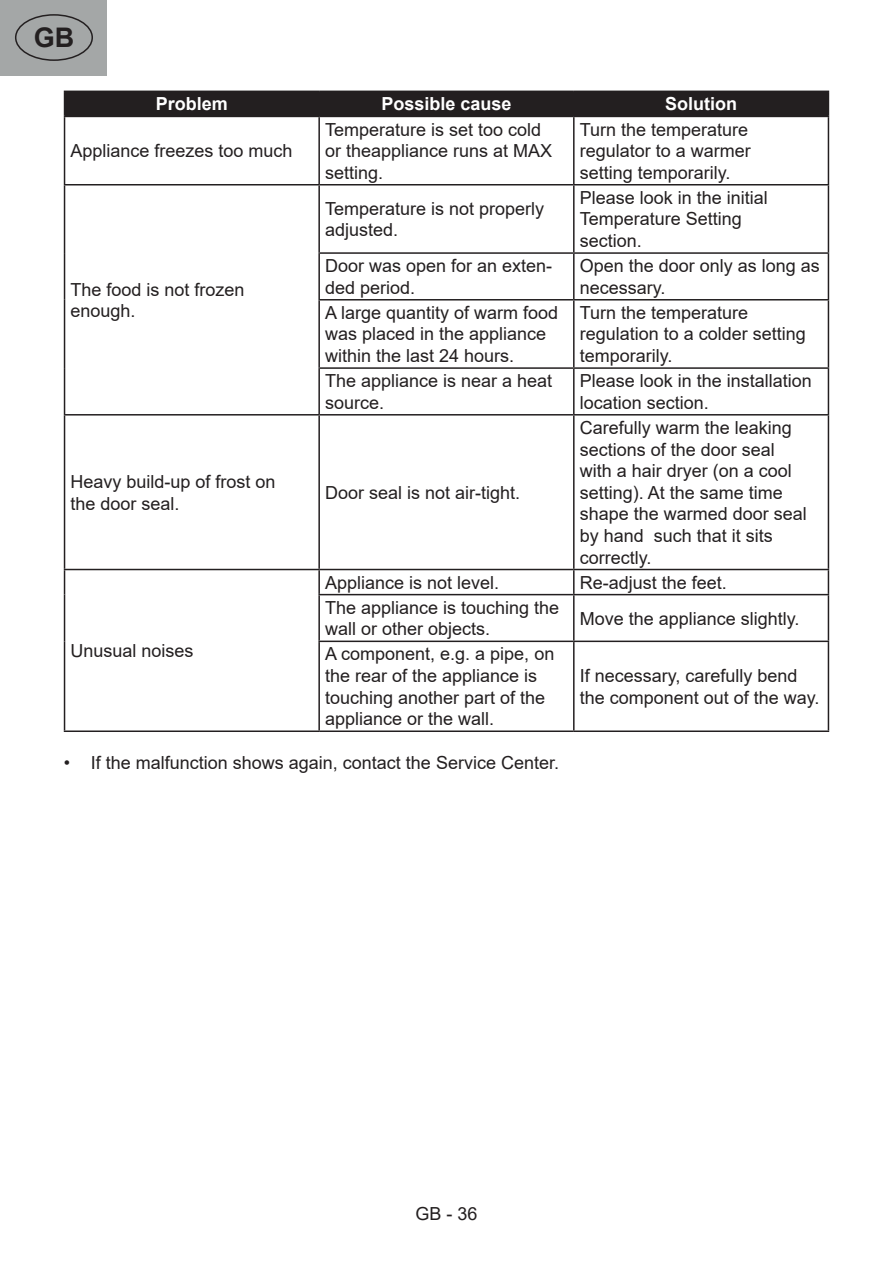
<style>
.page{position:relative;width:893px;height:1263px;background:#fff}
.page>*{position:absolute;margin:0;border:0;box-sizing:border-box;transform-origin:0 0}
.t1{font:700 27px "Arial";color:#231f20}
.t2{font:18px/21.6px "Arial";color:#231f20}
.t3{font:700 18px "Arial";color:#fff}
</style>
<div class="page">
<div style="left:0;top:0;width:106px;height:75px;background:#a4a7a7"></div>
<div style="left:15px;top:14px;width:78px;height:47px;border:2px solid #231f20;border-radius:50%"></div>
<div style="left:64px;top:91px;width:765px;height:25px;background:#231f20"></div>
<hr style="left:64px;top:116px;width:255px;height:1px;background:#231f20">
<hr style="left:64px;top:117px;width:1px;height:67px;background:#231f20">
<hr style="left:319px;top:116px;width:255px;height:1px;background:#231f20">
<hr style="left:318px;top:117px;width:2px;height:67px;background:#231f20">
<hr style="left:574px;top:116px;width:255px;height:1px;background:#231f20">
<hr style="left:573px;top:117px;width:2px;height:67px;background:#231f20">
<hr style="left:828px;top:117px;width:1px;height:67px;background:#231f20">
<hr style="left:64px;top:184px;width:255px;height:1px;background:#231f20">
<hr style="left:64px;top:185px;width:1px;height:68px;background:#231f20">
<hr style="left:319px;top:184px;width:255px;height:1px;background:#231f20">
<hr style="left:318px;top:185px;width:2px;height:67px;background:#231f20">
<hr style="left:574px;top:184px;width:255px;height:1px;background:#231f20">
<hr style="left:573px;top:185px;width:2px;height:67px;background:#231f20">
<hr style="left:828px;top:185px;width:1px;height:67px;background:#231f20">
<hr style="left:64px;top:253px;width:1px;height:47px;background:#231f20">
<hr style="left:318px;top:252px;width:256px;height:2px;background:#231f20">
<hr style="left:318px;top:254px;width:2px;height:45px;background:#231f20">
<hr style="left:574px;top:252px;width:255px;height:2px;background:#231f20">
<hr style="left:573px;top:254px;width:2px;height:45px;background:#231f20">
<hr style="left:828px;top:254px;width:1px;height:45px;background:#231f20">
<hr style="left:64px;top:300px;width:1px;height:68px;background:#231f20">
<hr style="left:318px;top:299px;width:256px;height:1px;background:#231f20">
<hr style="left:318px;top:300px;width:2px;height:67px;background:#231f20">
<hr style="left:574px;top:299px;width:255px;height:1px;background:#231f20">
<hr style="left:573px;top:300px;width:2px;height:67px;background:#231f20">
<hr style="left:828px;top:300px;width:1px;height:67px;background:#231f20">
<hr style="left:64px;top:368px;width:1px;height:46px;background:#231f20">
<hr style="left:318px;top:367px;width:256px;height:2px;background:#231f20">
<hr style="left:318px;top:369px;width:2px;height:45px;background:#231f20">
<hr style="left:574px;top:367px;width:255px;height:2px;background:#231f20">
<hr style="left:573px;top:369px;width:2px;height:45px;background:#231f20">
<hr style="left:828px;top:369px;width:1px;height:45px;background:#231f20">
<hr style="left:64px;top:414px;width:255px;height:1px;background:#231f20">
<hr style="left:64px;top:415px;width:1px;height:154px;background:#231f20">
<hr style="left:319px;top:414px;width:255px;height:1px;background:#231f20">
<hr style="left:318px;top:415px;width:2px;height:154px;background:#231f20">
<hr style="left:574px;top:414px;width:255px;height:1px;background:#231f20">
<hr style="left:573px;top:415px;width:2px;height:154px;background:#231f20">
<hr style="left:828px;top:415px;width:1px;height:154px;background:#231f20">
<hr style="left:64px;top:569px;width:255px;height:1px;background:#231f20">
<svg style="left:64px;top:570px;width:1px;height:25px"></svg>
<hr style="left:319px;top:569px;width:255px;height:1px;background:#231f20">
<hr style="left:318px;top:570px;width:2px;height:24px;background:#231f20">
<hr style="left:574px;top:569px;width:255px;height:1px;background:#231f20">
<hr style="left:573px;top:570px;width:2px;height:24px;background:#231f20">
<svg style="left:828px;top:570px;width:1px;height:24px"></svg>
<hr style="left:64px;top:595px;width:1px;height:46px;background:#231f20">
<hr style="left:318px;top:594px;width:256px;height:1px;background:#231f20">
<hr style="left:318px;top:595px;width:2px;height:46px;background:#231f20">
<hr style="left:574px;top:594px;width:255px;height:1px;background:#231f20">
<hr style="left:573px;top:595px;width:2px;height:46px;background:#231f20">
<hr style="left:828px;top:595px;width:1px;height:46px;background:#231f20">
<hr style="left:64px;top:641px;width:1px;height:89px;background:#231f20">
<hr style="left:318px;top:641px;width:256px;height:1px;background:#231f20">
<hr style="left:318px;top:642px;width:2px;height:88px;background:#231f20">
<hr style="left:574px;top:641px;width:255px;height:1px;background:#231f20">
<hr style="left:573px;top:642px;width:2px;height:88px;background:#231f20">
<hr style="left:828px;top:642px;width:1px;height:88px;background:#231f20">
<hr style="left:64px;top:730px;width:255px;height:2px;background:#231f20">
<hr style="left:319px;top:730px;width:255px;height:2px;background:#231f20">
<hr style="left:574px;top:730px;width:255px;height:2px;background:#231f20">
<h1 class="t1" style="left:34px;top:18px;width:42px">GB</h1>
<p class="t3" style="left:156px;top:91px;width:74px">Problem</p>
<p class="t3" style="left:381px;top:91px;width:132px">Possible cause</p>
<p class="t3" style="left:665px;top:91px;width:73px">Solution</p>
<p class="t2" style="left:71px;top:140px;width:224px">Appliance freezes too much</p>
<p class="t2" style="left:325px;top:118px;width:229px">Temperature is set too cold or theappliance runs at MAX setting.</p>
<p class="t2" style="left:580px;top:118px;width:173px">Turn the temperature regulator to a warmer</p>
<p class="t2" style="left:580px;top:161px;width:152px">setting temporarily.</p>
<p class="t2" style="left:71px;top:278px;width:176px">The food is not frozen</p>
<p class="t2" style="left:71px;top:300px;width:67px">enough.</p>
<p class="t2" style="left:71px;top:471px;width:207px">Heavy build-up of frost on</p>
<p class="t2" style="left:71px;top:492px;width:111px">the door seal.</p>
<p class="t2" style="left:71px;top:640px;width:125px">Unusual noises</p>
<p class="t2" style="left:325px;top:197px;width:221px">Temperature is not properly adjusted.</p>
<p class="t2" style="left:580px;top:187px;width:190px">Please look in the initial<br>Temperature Setting</p>
<p class="t2" style="left:580px;top:230px;width:64px">section.</p>
<p class="t2" style="left:325px;top:255px;width:229px">Door was open for an exten&shy;ded period.</p>
<p class="t2" style="left:580px;top:255px;width:242px">Open the door only as long as necessary.</p>
<p class="t2" style="left:325px;top:302px;width:235px">A large quantity of warm food was placed in the appliance within the last 24 hours.</p>
<p class="t2" style="left:580px;top:302px;width:228px">Turn the temperature regulation to a colder setting temporarily.</p>
<p class="t2" style="left:325px;top:370px;width:229px">The appliance is near a heat source.</p>
<p class="t2" style="left:580px;top:370px;width:234px">Please look in the installation location section.</p>
<p class="t2" style="left:325px;top:481px;width:197px">Door seal is not air-tight.</p>
<p class="t2" style="left:580px;top:417px;width:229px">Carefully warm the leaking sections of the door seal with a hair dryer (on a cool setting). At the same time shape the warmed door seal by hand such that it sits correctly.</p>
<p class="t2" style="left:325px;top:571px;width:176px">Appliance is not level.</p>
<p class="t2" style="left:580px;top:571px;width:149px">Re-adjust the feet.</p>
<p class="t2" style="left:325px;top:596px;width:236px">The appliance is touching the wall or other objects.</p>
<p class="t2" style="left:580px;top:607px;width:221px">Move the appliance slightly.</p>
<p class="t2" style="left:325px;top:643px;width:231px">A component, e.g. a pipe, on the rear of the appliance is touching another part of the appliance or the wall.</p>
<p class="t2" style="left:580px;top:665px;width:241px">If necessary, carefully bend the component out of the way.</p>
<p class="t2" style="left:64px;top:752px;width:497px">• If the malfunction shows again, contact the Service Center.</p>
<p class="t2" style="left:415px;top:1203px;width:64px">GB - 36</p>
</div>
